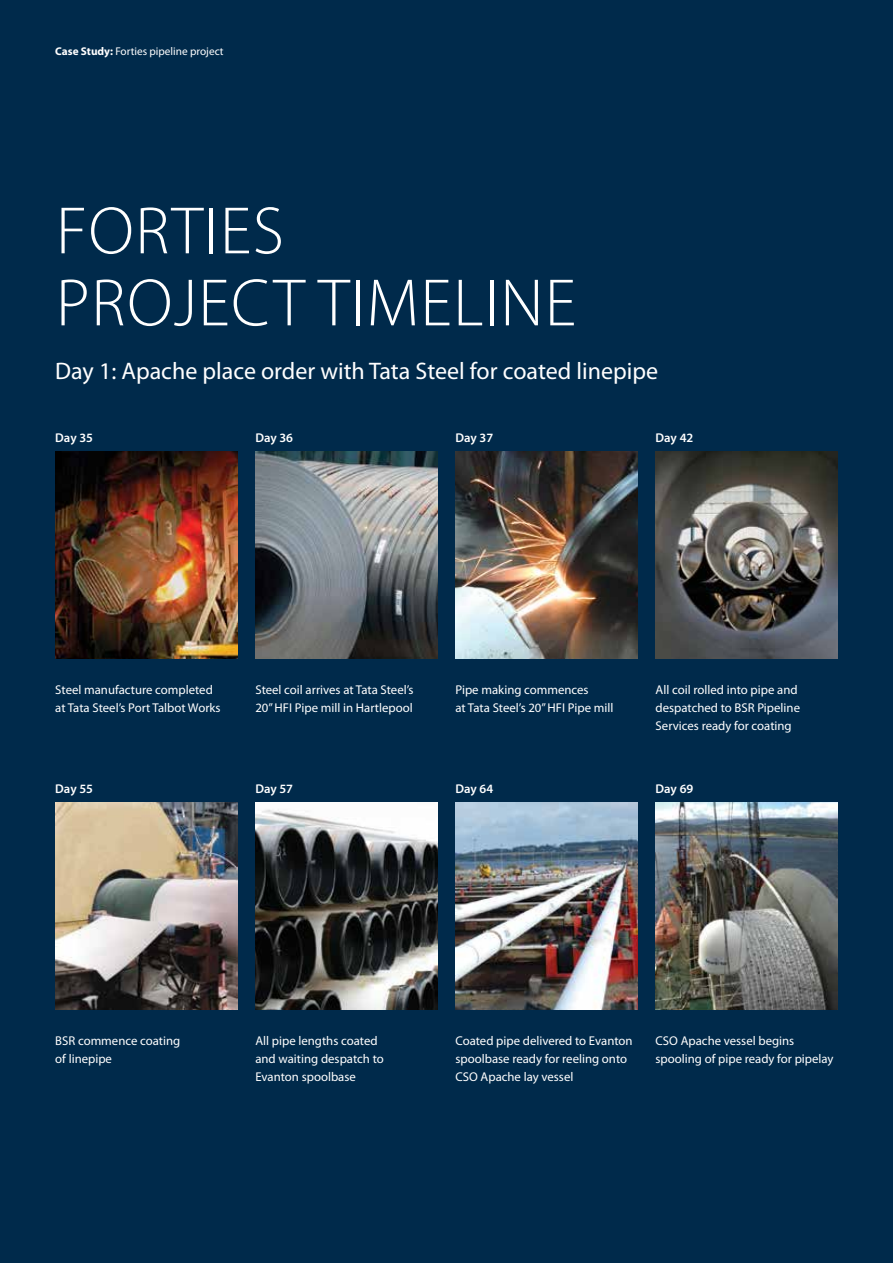
<style>
.page{position:relative;width:893px;height:1263px;background:#002a4b}
.page>*{position:absolute;margin:0;border:0;box-sizing:border-box;transform-origin:0 0}
.t1{font:300 67.5px/72px "Myriad Pro";letter-spacing:.02em;color:#fff}
.t2{font:24px "Myriad Pro";color:#fff}
.t3{font:12.75px/18px "Myriad Pro";color:#fff}
.t4{font:600 12.75px "Myriad Pro";color:#fff}
.t5{font:11.25px "Myriad Pro";color:#fff}
.s1{font-weight:700}
</style>
<div class="page">
<img style="left:256px;top:451px;width:182px;height:207px">
<img style="left:455px;top:451px;width:182px;height:207px">
<img style="left:656px;top:451px;width:182px;height:207px">
<img style="left:55px;top:802px;width:182px;height:207px">
<img style="left:256px;top:802px;width:182px;height:207px">
<img style="left:455px;top:802px;width:182px;height:207px">
<img style="left:656px;top:802px;width:182px;height:207px">
<img style="left:55px;top:451px;width:182px;height:207px">
<p class="t5" style="left:55px;top:45px;width:170px"><span class="s1">Case Study:</span> Forties pipeline project</p>
<h1 class="t1" style="left:56px;top:194px;width:522px">FORTIES<br>PROJECT TIMELINE</h1>
<h2 class="t2" style="left:55px;top:358px;width:604px">Day 1: Apache place order with Tata Steel for coated linepipe</h2>
<p class="t4" style="left:55px;top:430px;width:39px">Day 35</p>
<p class="t4" style="left:255px;top:430px;width:39px">Day 36</p>
<p class="t4" style="left:455px;top:430px;width:39px">Day 37</p>
<p class="t4" style="left:656px;top:430px;width:39px">Day 42</p>
<p class="t3" style="left:55px;top:681px;width:167px">Steel manufacture completed at Tata Steel’s Port Talbot Works</p>
<p class="t4" style="left:55px;top:781px;width:39px">Day 55</p>
<p class="t3" style="left:255px;top:681px;width:160px">Steel coil arrives at Tata Steel’s<br>20” HFI Pipe mill in Hartlepool</p>
<p class="t4" style="left:255px;top:781px;width:39px">Day 57</p>
<p class="t3" style="left:455px;top:681px;width:159px">Pipe making commences<br>at Tata Steel’s 20” HFI Pipe mill</p>
<p class="t4" style="left:455px;top:781px;width:39px">Day 64</p>
<p class="t3" style="left:656px;top:681px;width:146px">All coil rolled into pipe and despatched to BSR Pipeline<br>Services ready for coating</p>
<p class="t4" style="left:656px;top:781px;width:39px">Day 69</p>
<p class="t3" style="left:55px;top:1032px;width:126px">BSR commence coating of linepipe</p>
<p class="t3" style="left:255px;top:1032px;width:130px">All pipe lengths coated and waiting despatch to<br>Evanton spoolbase</p>
<p class="t3" style="left:455px;top:1032px;width:179px">Coated pipe delivered to Evanton spoolbase ready for reeling onto<br>CSO Apache lay vessel</p>
<p class="t3" style="left:656px;top:1032px;width:180px">CSO Apache vessel begins spooling of pipe ready for pipelay</p>
</div>
